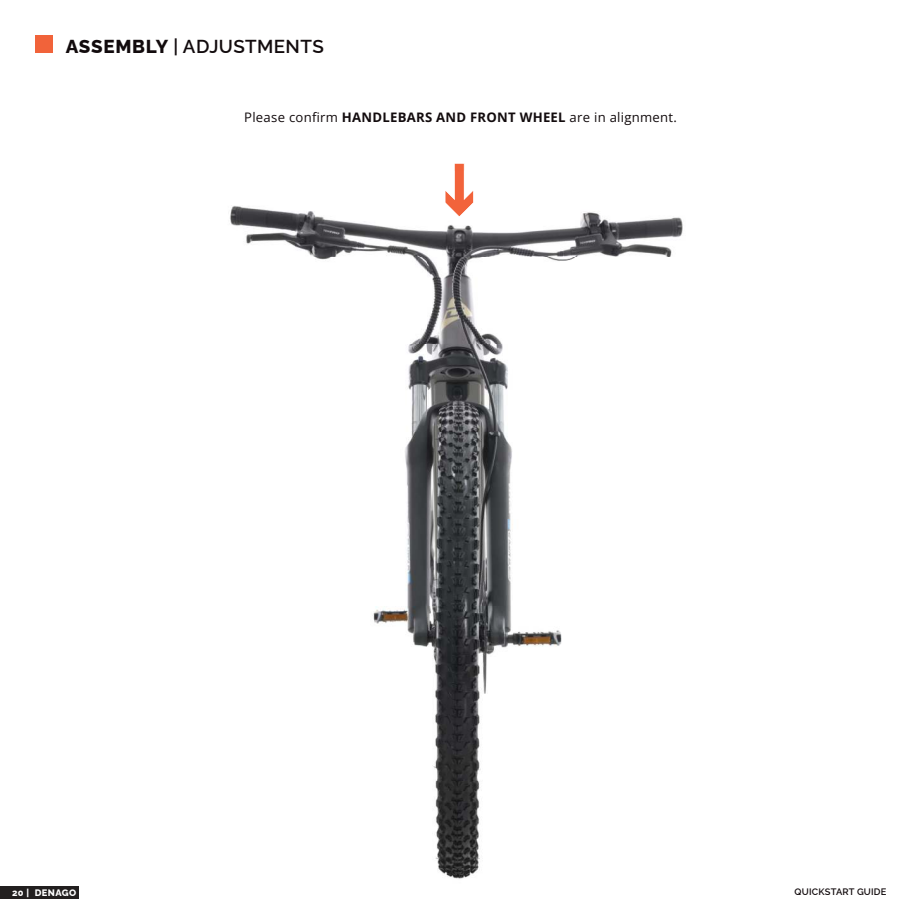
<style>
.page{position:relative;width:922px;height:922px;background:#fff}
.page>*{position:absolute;margin:0;border:0;box-sizing:border-box;transform-origin:0 0}
.t1{font:600 18.75px "Raleway";letter-spacing:.02em;color:#120b0d}
.t2{font:13.12px "Open Sans";letter-spacing:.02em;color:#120b0d}
.t3{font:600 9.38px "Raleway";letter-spacing:.02em;color:#120b0d}
.t4{font:800 9.38px "Raleway";letter-spacing:.04em;color:#fff}
.s1{font-weight:800}
.s2{font-weight:700}
</style>
<div class="page">
<div style="left:0;top:886px;width:79px;height:12px;background:#221f1f"></div>
<svg style="left:454px;top:163px;width:11px;height:7px"></svg>
<div style="left:35px;top:35px;width:18px;height:18px;background:#f1633a"></div>
<img style="left:230px;top:191px;width:453px;height:688px">
<img style="left:444px;top:170px;width:29px;height:47px">
<h1 class="t1" style="left:66px;top:39px;width:259px"><span class="s1">ASSEMBLY</span> | ADJUSTMENTS</h1>
<p class="t2" style="left:244px;top:108px;width:434px">Please confirm <span class="s2">HANDLEBARS AND FRONT WHEEL</span> are in alignment.</p>
<p class="t4" style="left:12px;top:888px;width:66px">20 | DENAGO</p>
<p class="t3" style="left:794px;top:887px;width:93px">QUICKSTART GUIDE</p>
</div>
